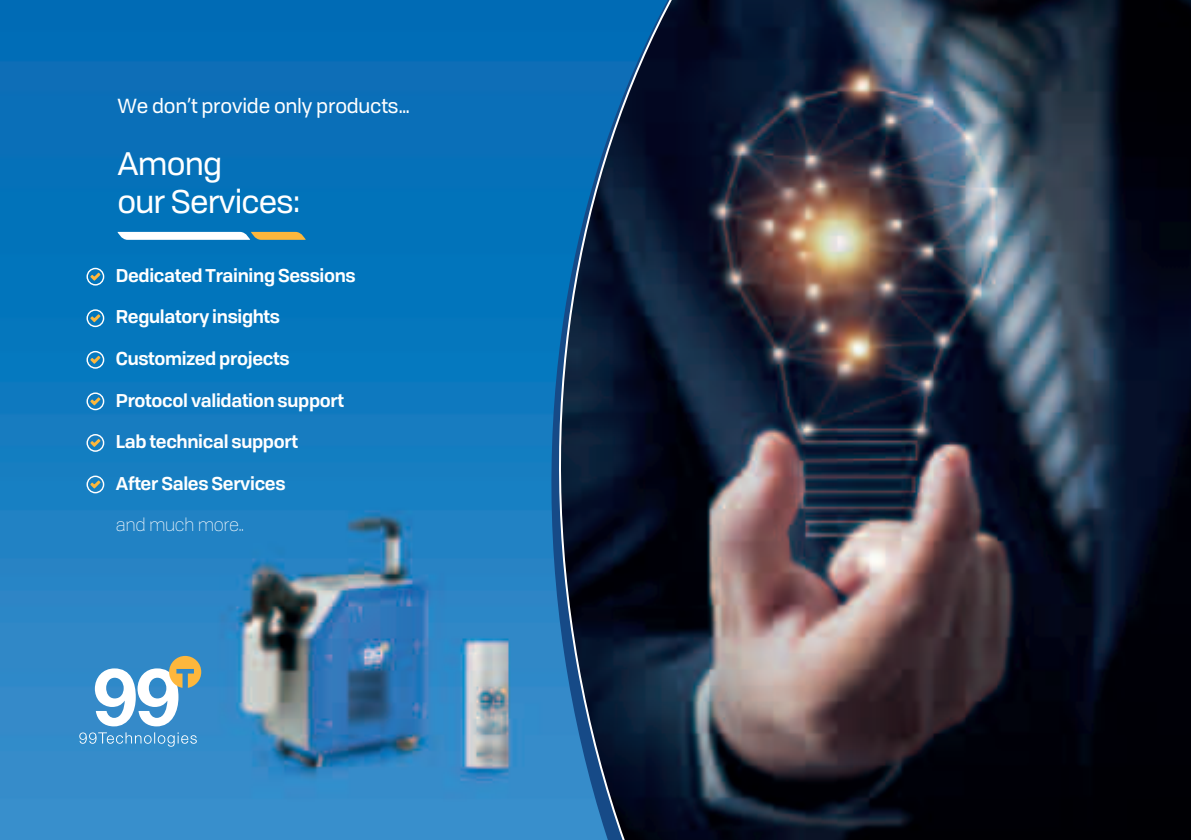
<style>
.page{position:relative;width:1191px;height:840px;background:#fff}
.page>*{position:absolute;margin:0;border:0;box-sizing:border-box;transform-origin:0 0}
.t1{font:32px/38.4px "Tofino Personal";letter-spacing:-.025em;color:#fff}
.t2{font:20px "Tofino Personal";letter-spacing:-.01em;color:#fff}
.t3{font:600 18px "Tofino Personal";letter-spacing:-.02em;color:#fff}
.t4{font:300 18px "Tofino Personal";letter-spacing:-.02em;color:#fff}
</style>
<div class="page">
<img style="left:0;top:0;width:487px;height:839px">
<img style="left:487px;top:0;width:704px;height:839px">
<svg style="left:79px;top:732px;width:118px;height:14px;background:#569fd3"></svg>
<svg style="left:95px;top:655px;width:106px;height:71px"></svg>
<svg style="left:86px;top:392px;width:18px;height:18px"></svg>
<svg style="left:86px;top:267px;width:18px;height:18px"></svg>
<svg style="left:86px;top:309px;width:18px;height:18px"></svg>
<svg style="left:86px;top:351px;width:18px;height:17px"></svg>
<svg style="left:86px;top:434px;width:18px;height:17px"></svg>
<svg style="left:86px;top:475px;width:18px;height:18px"></svg>
<svg style="left:117px;top:232px;width:189px;height:8px"></svg>
<p class="t2" style="left:117px;top:91px;width:294px">We don’t provide only products…</p>
<h1 class="t1" style="left:117px;top:141px;width:184px">Among<br>our Services:</h1>
<p class="t3" style="left:116px;top:261px;width:241px">Dedicated Training Sessions</p>
<p class="t3" style="left:116px;top:302px;width:166px">Regulatory insights</p>
<p class="t3" style="left:116px;top:344px;width:175px">Customized projects</p>
<p class="t3" style="left:116px;top:385px;width:230px">Protocol validation support</p>
<p class="t3" style="left:116px;top:427px;width:184px">Lab technical support</p>
<p class="t3" style="left:116px;top:468px;width:171px">After Sales Services</p>
<p class="t4" style="left:116px;top:512px;width:130px">and much more..</p>
</div>
